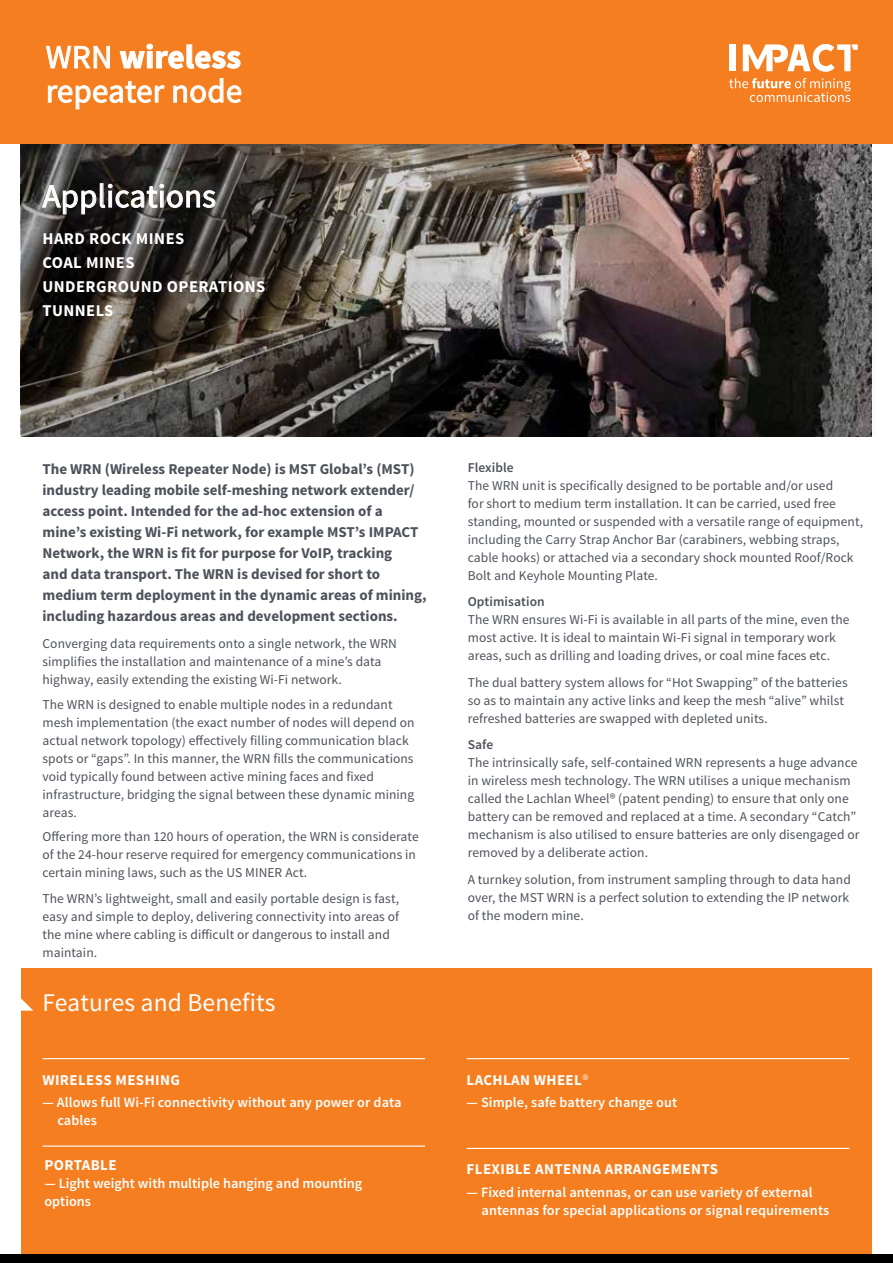
<style>
.page{position:relative;width:893px;height:1263px;background:#fff}
.page>*{position:absolute;margin:0;border:0;box-sizing:border-box;transform-origin:0 0}
.t1{font:33px/34.2px "Source Sans Pro";letter-spacing:.005em;color:#fff}
.t2{font:25.5px "Source Sans Pro";letter-spacing:.005em;color:#fff}
.t3{font:700 16.5px/24px "Source Sans Pro";letter-spacing:.025em;color:#fff}
.t4{font:700 15px/21px "Source Sans Pro";color:#4d525a}
.t5{font:700 15px "Source Sans Pro";letter-spacing:.025em;color:#fff}
.t6{font:600 14.25px/18px "Source Sans Pro";letter-spacing:.005em;color:#fff}
.t7{font:13.5px/18px "Source Sans Pro";letter-spacing:.005em;color:#4d525a}
.t8{font:600 13.5px "Source Sans Pro";letter-spacing:.005em;color:#4d525a}
.s1{font-weight:700}
.s2{font-weight:300}
</style>
<div class="page">
<svg style="left:21px;top:143px;width:854px;height:294px;background:#4e4641"></svg>
<div style="left:21px;top:968px;width:851px;height:289px;background:#f57e20"></div>
<div style="left:0;top:0;width:893px;height:143px;background:#f57e20"></div>
<div style="left:0;top:1254px;width:893px;height:9px;background:#000"></div>
<svg style="left:729px;top:78px;width:122px;height:24px"></svg>
<div style="left:729px;top:44px;width:7px;height:27px;background:#fff"></div>
<svg style="left:743px;top:44px;width:115px;height:28px"></svg>
<svg style="left:46px;top:46px;width:64px;height:23px"></svg>
<svg style="left:119px;top:43px;width:122px;height:26px"></svg>
<svg style="left:48px;top:81px;width:117px;height:29px"></svg>
<svg style="left:173px;top:78px;width:69px;height:25px"></svg>
<svg style="left:42px;top:183px;width:174px;height:32px;background:#535150"></svg>
<svg style="left:21px;top:998px;width:12px;height:13px"></svg>
<hr style="left:42px;top:1058px;width:383px;height:1px;background:#fff">
<hr style="left:467px;top:1058px;width:382px;height:1px;background:#fff">
<hr style="left:467px;top:1148px;width:382px;height:1px;background:#fff">
<hr style="left:42px;top:1145px;width:383px;height:2px;background:#fff">
<h1 class="t1" style="left:46px;top:40px;width:198px">WRN <span class="s1">wireless </span>repeater node</h1>
<h1 class="t1" style="left:43px;top:180px;width:175px">Applications</h1>
<p class="t3" style="left:43px;top:227px;width:224px">HARD ROCK MINES<br>COAL MINES<br>UNDERGROUND OPERATIONS<br>TUNNELS</p>
<p class="t4" style="left:43px;top:459px;width:386px">The WRN (Wireless Repeater Node) is MST Global’s (MST) industry leading mobile self-meshing network extender/ access point. Intended for the ad-hoc extension of a mine’s existing Wi-Fi network, for example MST’s IMPACT Network, the WRN is fit for purpose for VoIP, tracking<br>and data transport. The WRN is devised for short to medium term deployment in the dynamic areas of mining, including hazardous areas and development sections.</p>
<p class="t7" style="left:43px;top:635px;width:356px">Converging data requirements onto a single network, the WRN simplifies the installation and maintenance of a mine’s data highway, easily extending the existing Wi-Fi network.</p>
<p class="t7" style="left:43px;top:695px;width:373px">The WRN is designed to enable multiple nodes in a redundant mesh implementation (the exact number of nodes will depend on actual network topology) effectively filling communication black spots or “gaps”. In this manner, the WRN fills the communications void typically found between active mining faces and fixed infrastructure, bridging the signal between these dynamic mining areas.</p>
<p class="t7" style="left:43px;top:828px;width:378px">Offering more than 120 hours of operation, the WRN is considerate of the 24-hour reserve required for emergency communications in certain mining laws, such as the US MINER Act.</p>
<p class="t7" style="left:43px;top:890px;width:358px">The WRN’s lightweight, small and easily portable design is fast, easy and simple to deploy, delivering connectivity into areas of the mine where cabling is difficult or dangerous to install and maintain.</p>
<h2 class="t2" style="left:42px;top:986px;width:235px">Features and Benefits</h2>
<p class="t5" style="left:42px;top:1070px;width:139px">WIRELESS MESHING</p>
<p class="t6" style="left:57px;top:1094px;width:346px;text-indent:-15px">— Allows full Wi-Fi connectivity without any power or data cables</p>
<p class="t5" style="left:44px;top:1156px;width:74px">PORTABLE</p>
<p class="t6" style="left:44px;top:1175px;width:319px">— Light weight with multiple hanging and mounting options</p>
<p class="t8" style="left:468px;top:459px;width:47px">Flexible</p>
<p class="t7" style="left:468px;top:476px;width:397px">The WRN unit is specifically designed to be portable and/or used<br>for short to medium term installation. It can be carried, used free standing, mounted or suspended with a versatile range of equipment, including the Carry Strap Anchor Bar (carabiners, webbing straps, cable hooks) or attached via a secondary shock mounted Roof/Rock Bolt and Keyhole Mounting Plate.</p>
<p class="t8" style="left:468px;top:593px;width:79px">Optimisation</p>
<p class="t7" style="left:468px;top:611px;width:383px">The WRN ensures Wi-Fi is available in all parts of the mine, even the most active. It is ideal to maintain Wi-Fi signal in temporary work areas, such as drilling and loading drives, or coal mine faces etc.</p>
<p class="t7" style="left:468px;top:673px;width:381px">The dual battery system allows for “Hot Swapping” of the batteries so as to maintain any active links and keep the mesh “alive” whilst refreshed batteries are swapped with depleted units.</p>
<p class="t8" style="left:468px;top:736px;width:27px">Safe</p>
<p class="t7" style="left:468px;top:754px;width:393px">The intrinsically safe, self-contained WRN represents a huge advance in wireless mesh technology. The WRN utilises a unique mechanism called the Lachlan Wheel® (patent pending) to ensure that only one battery can be removed and replaced at a time. A secondary “Catch” mechanism is also utilised to ensure batteries are only disengaged or removed by a deliberate action.</p>
<p class="t7" style="left:468px;top:870px;width:385px">A turnkey solution, from instrument sampling through to data hand over, the MST WRN is a perfect solution to extending the IP network of the modern mine.</p>
<p class="t5" style="left:467px;top:1070px;width:123px">LACHLAN WHEEL<span class="s2">®</span></p>
<p class="t6" style="left:467px;top:1094px;width:212px">— Simple, safe battery change out</p>
<p class="t5" style="left:467px;top:1160px;width:253px">FLEXIBLE ANTENNA ARRANGEMENTS</p>
<p class="t6" style="left:482px;top:1183px;width:349px;text-indent:-15px">— Fixed internal antennas, or can use variety of external antennas for special applications or signal requirements</p>
</div>
